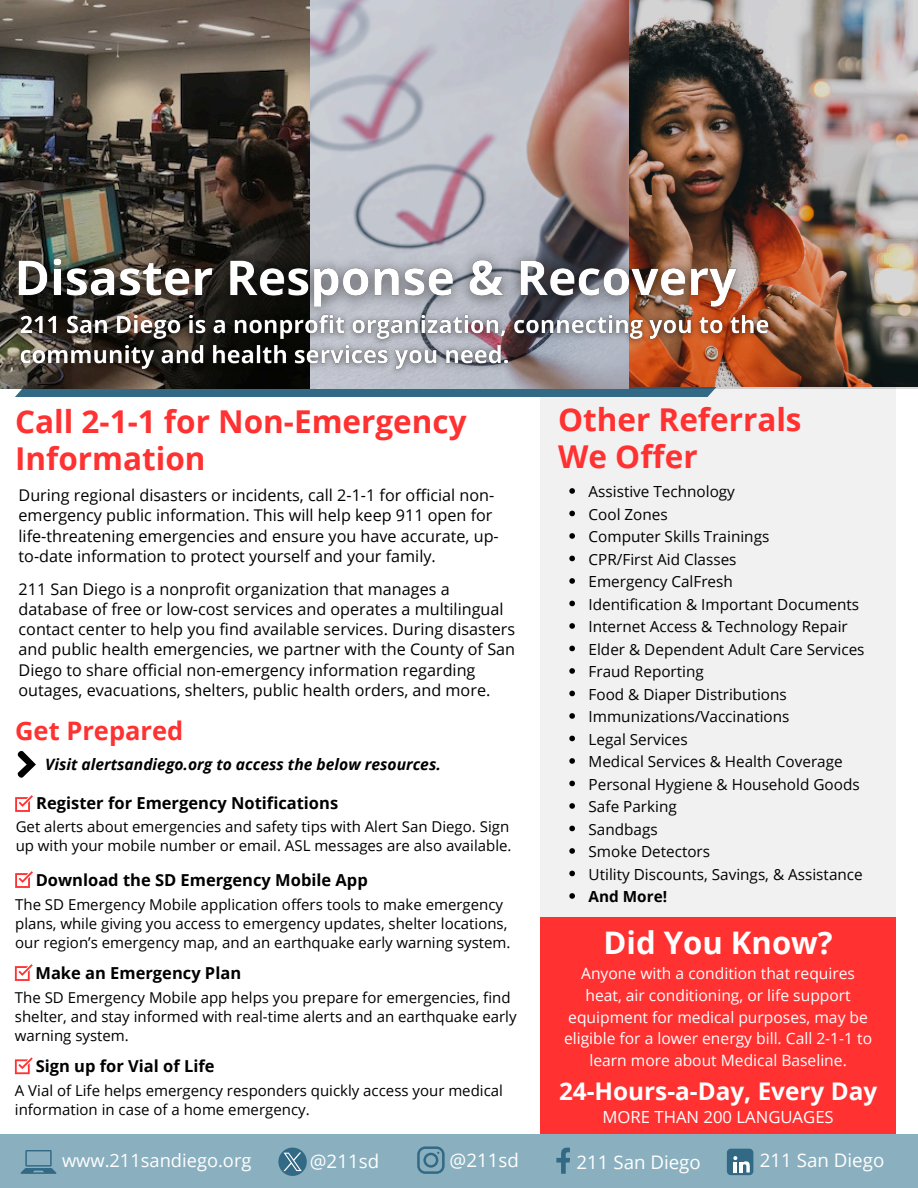
<style>
.page{position:relative;width:918px;height:1188px;background:#fff}
.page>*{position:absolute;margin:0;border:0;box-sizing:border-box;transform-origin:0 0}
.t1{font:700 31.5px/37.2px "Open Sans";color:#ff3131}
.t2{font:700 31.05px "Open Sans";color:#fff}
.t3{font:700 25.5px "Open Sans";color:#ff3131}
.t4{font:700 24.3px "Open Sans";color:#fff}
.t5{font:18.75px "Open Sans";color:#fff}
.t6{font:18.3px "Open Sans";color:#fff}
.t7{font:16.65px "Open Sans";color:#fff}
.t8{font:700 16.5px "Open Sans";color:#000}
.t9{font:16.2px/20.2px "Open Sans";color:#000}
.t10{font:15.6px/21.8px "Open Sans";color:#fff;text-align:center}
.t11{font:italic 700 15.6px "Open Sans";color:#000}
.t12{font:15.3px "Open Sans";color:#000}
.t13{font:700 15.3px "Open Sans";color:#000}
.t14{font:15px/19.2px "Open Sans";color:#000}
</style>
<div class="page">
<div style="left:540px;top:387px;width:356px;height:554px;background:#f1f1f1"></div>
<svg style="left:15px;top:388px;width:903px;height:9px;fill:#326985"></svg>
<div style="left:540px;top:917px;width:356px;height:217px;background:#ff3131"></div>
<div style="left:0;top:1134px;width:918px;height:54px;background:#8ab0c0"></div>
<svg style="left:278px;top:1148px;width:29px;height:28px"></svg>
<svg style="left:417px;top:1146px;width:27px;height:27px"></svg>
<svg style="left:556px;top:1148px;width:14px;height:25px"></svg>
<div style="left:727px;top:1149px;width:26px;height:26px;background:#326985;border-radius:4px"></div>
<svg style="left:733px;top:1156px;width:17px;height:17px"></svg>
<svg style="left:21px;top:1150px;width:35px;height:24px"></svg>
<svg style="left:15px;top:871px;width:18px;height:17px"></svg>
<svg style="left:15px;top:795px;width:18px;height:17px"></svg>
<svg style="left:15px;top:964px;width:18px;height:17px"></svg>
<svg style="left:15px;top:1057px;width:18px;height:17px"></svg>
<img style="left:0;top:0;width:918px;height:388px">
<img style="left:0;top:237px;width:759px;height:95px">
<img style="left:9px;top:304px;width:771px;height:77px">
<svg style="left:569px;top:488px;width:6px;height:6px"></svg>
<svg style="left:569px;top:511px;width:6px;height:5px"></svg>
<svg style="left:569px;top:533px;width:6px;height:6px"></svg>
<svg style="left:569px;top:556px;width:6px;height:5px"></svg>
<svg style="left:569px;top:578px;width:6px;height:6px"></svg>
<svg style="left:569px;top:601px;width:6px;height:5px"></svg>
<svg style="left:569px;top:623px;width:6px;height:6px"></svg>
<svg style="left:569px;top:646px;width:6px;height:5px"></svg>
<svg style="left:569px;top:668px;width:6px;height:6px"></svg>
<svg style="left:569px;top:691px;width:6px;height:5px"></svg>
<svg style="left:569px;top:713px;width:6px;height:6px"></svg>
<svg style="left:569px;top:736px;width:6px;height:5px"></svg>
<svg style="left:569px;top:758px;width:6px;height:6px"></svg>
<svg style="left:569px;top:781px;width:6px;height:5px"></svg>
<svg style="left:569px;top:803px;width:6px;height:6px"></svg>
<svg style="left:569px;top:826px;width:6px;height:5px"></svg>
<svg style="left:569px;top:848px;width:6px;height:6px"></svg>
<svg style="left:569px;top:871px;width:6px;height:5px"></svg>
<svg style="left:569px;top:893px;width:6px;height:6px"></svg>
<svg style="left:17px;top:750px;width:19px;height:28px"></svg>
<p class="t1" style="left:15px;top:402px;width:453px">Call 2-1-1 for Non-Emergency<br>Information</p>
<p class="t9" style="left:19px;top:485px;width:482px">During regional disasters or incidents, call 2-1-1 for official non&shy;emergency public information. This will help keep 911 open for life-threatening emergencies and ensure you have accurate, up&shy;to-date information to protect yourself and your family.</p>
<p class="t9" style="left:19px;top:578px;width:498px">211 San Diego is a nonprofit organization that manages a database of free or low-cost services and operates a multilingual contact center to help you find available services. During disasters and public health emergencies, we partner with the County of San Diego to share official non-emergency information regarding outages, evacuations, shelters, public health orders, and more.</p>
<h2 class="t3" style="left:15px;top:713px;width:170px">Get Prepared</h2>
<p class="t11" style="left:45px;top:753px;width:397px">Visit alertsandiego.org to access the below resources.</p>
<p class="t8" style="left:36px;top:792px;width:303px">Register for Emergency Notifications</p>
<p class="t14" style="left:16px;top:817px;width:497px">Get alerts about emergencies and safety tips with Alert San Diego. Sign up with your mobile number or email. ASL messages are also available.</p>
<p class="t8" style="left:36px;top:868px;width:334px">Download the SD Emergency Mobile App</p>
<p class="t14" style="left:15px;top:894px;width:497px">The SD Emergency Mobile application offers tools to make emergency plans, while giving you access to emergency updates, shelter locations, our region’s emergency map, and an earthquake early warning system.</p>
<p class="t8" style="left:35px;top:961px;width:207px">Make an Emergency Plan</p>
<p class="t14" style="left:15px;top:987px;width:503px">The SD Emergency Mobile app helps you prepare for emergencies, find shelter, and stay informed with real-time alerts and an earthquake early warning system.</p>
<p class="t8" style="left:36px;top:1054px;width:180px">Sign up for Vial of Life</p>
<p class="t14" style="left:15px;top:1081px;width:490px">A Vial of Life helps emergency responders quickly access your medical information in case of a home emergency.</p>
<h6 class="t1" style="left:558px;top:400px;width:245px">Other Referrals<br>We Offer</h6>
<h2 class="t12" style="left:589px;top:481px;width:148px">Assistive Technology</h2>
<p class="t12" style="left:589px;top:503px;width:81px">Cool Zones</p>
<p class="t12" style="left:589px;top:526px;width:182px">Computer Skills Trainings</p>
<h3 class="t12" style="left:589px;top:548px;width:149px">CPR/First Aid Classes</h3>
<p class="t12" style="left:589px;top:571px;width:146px">Emergency CalFresh</p>
<p class="t12" style="left:589px;top:593px;width:272px">Identification &amp; Important Documents</p>
<h6 class="t12" style="left:589px;top:616px;width:261px">Internet Access &amp; Technology Repair</h6>
<p class="t12" style="left:589px;top:638px;width:277px">Elder &amp; Dependent Adult Care Services</p>
<p class="t12" style="left:589px;top:661px;width:117px">Fraud Reporting</p>
<p class="t12" style="left:589px;top:683px;width:200px">Food &amp; Diaper Distributions</p>
<h6 class="t12" style="left:589px;top:706px;width:202px">Immunizations/Vaccinations</h6>
<p class="t12" style="left:589px;top:728px;width:101px">Legal Services</p>
<h2 class="t12" style="left:589px;top:751px;width:256px">Medical Services &amp; Health Coverage</h2>
<p class="t12" style="left:589px;top:773px;width:273px">Personal Hygiene &amp; Household Goods</p>
<h4 class="t12" style="left:589px;top:796px;width:90px">Safe Parking</h4>
<p class="t12" style="left:589px;top:818px;width:71px">Sandbags</p>
<h6 class="t12" style="left:589px;top:841px;width:123px">Smoke Detectors</h6>
<p class="t12" style="left:589px;top:863px;width:276px">Utility Discounts, Savings, &amp; Assistance</p>
<p class="t13" style="left:589px;top:886px;width:80px">And More!</p>
<p class="t2" style="left:604px;top:921px;width:231px">Did You Know?</p>
<p class="t10" style="left:564px;top:962px;width:310px">Anyone with a condition that requires heat, air conditioning, or life support equipment for medical purposes, may be eligible for a lower energy bill. Call 2-1-1 to learn more about Medical Baseline.</p>
<p class="t4" style="left:559px;top:1074px;width:320px">24-Hours-a-Day, Every Day</p>
<p class="t7" style="left:602px;top:1105px;width:233px">MORE THAN 200 LANGUAGES</p>
<p class="t6" style="left:62px;top:1148px;width:191px">www.211sandiego.org</p>
<p class="t5" style="left:310px;top:1148px;width:71px">@211sd</p>
<p class="t5" style="left:450px;top:1147px;width:71px">@211sd</p>
<p class="t5" style="left:576px;top:1149px;width:126px">211 San Diego</p>
<p class="t5" style="left:760px;top:1147px;width:126px">211 San Diego</p>
</div>
